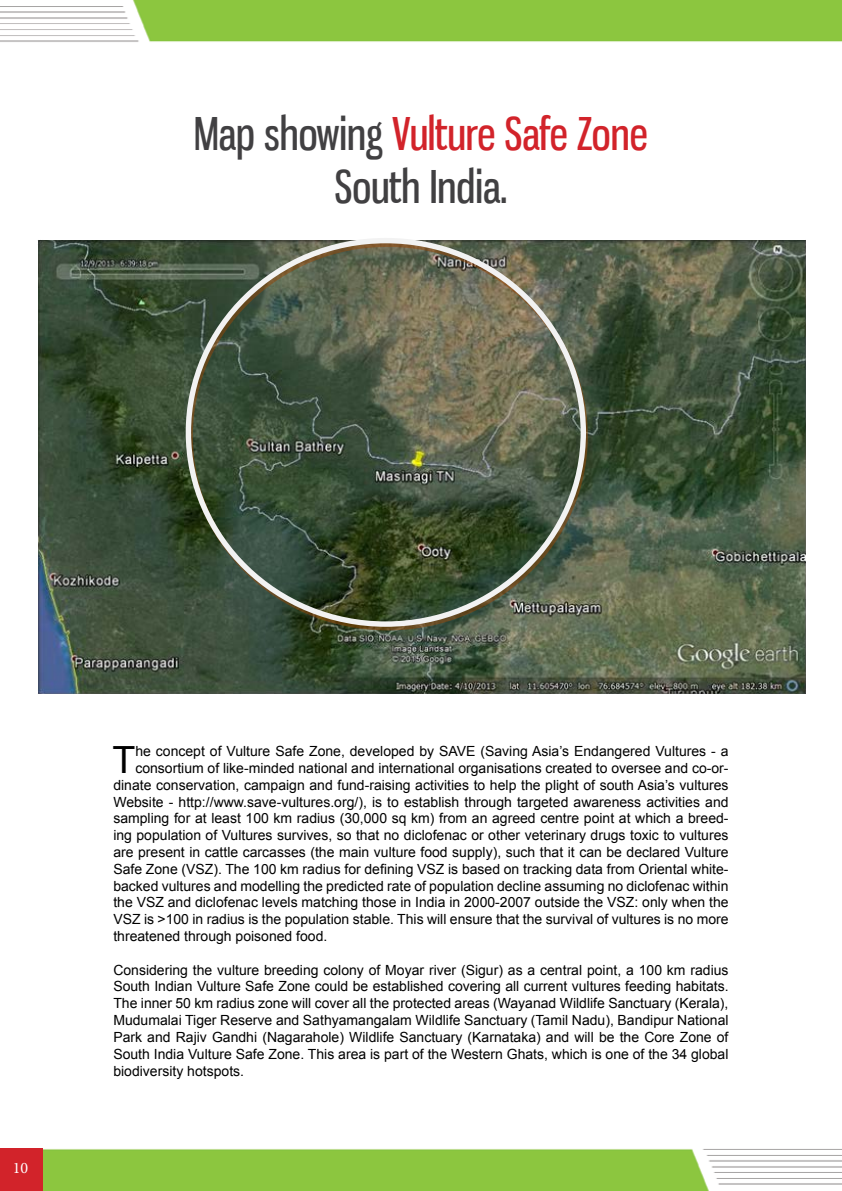
<style>
.page{position:relative;width:842px;height:1191px;background:#fff}
.page>*{position:absolute;margin:0;border:0;box-sizing:border-box;transform-origin:0 0}
.t1{font:44px/52.8px "Gnuolane Rg";color:#414042;text-align:center}
.t2{font:37.5px "Arial";color:#000}
.t3{font:16px "Minion Pro";color:#fff}
.t4{font:14px/16.8px "Arial";color:#000;text-align:justify}
.s1{color:#d2232a}
</style>
<div class="page">
<img style="left:0;top:0;width:841px;height:1191px">
<img style="left:38px;top:239px;width:768px;height:455px">
<div style="left:0;top:1148px;width:43px;height:43px;background:#d2232a"></div>
<hr style="left:841px;top:0;width:1px;height:1191px;background:#dff3fd">
<h1 class="t1" style="left:194px;top:108px;width:455px">Map showing <span class="s1">Vulture Safe Zone<br></span>South India.</h1>
<p class="t3" style="left:13px;top:1157px;width:17px">10</p>
<h2 class="t2" style="left:113px;top:734px;width:24px">T</h2>
<p class="t4" style="left:135px;top:743px;width:595px">he concept of Vulture Safe Zone, developed by SAVE (Saving Asia’s Endangered Vultures - a</p>
<p class="t4" style="left:135px;top:759px;width:595px">consortium of like-minded national and international organisations created to oversee and co-or-</p>
<p class="t4" style="left:113px;top:776px;width:617px">dinate conservation, campaign and fund-raising activities to help the plight of south Asia’s vultures</p>
<p class="t4" style="left:113px;top:793px;width:617px">Website - http://www.save-vultures.org/), is to establish through targeted awareness activities and</p>
<p class="t4" style="left:113px;top:810px;width:617px">sampling for at least 100 km radius (30,000 sq km) from an agreed centre point at which a breed-</p>
<p class="t4" style="left:113px;top:827px;width:617px">ing population of Vultures survives, so that no diclofenac or other veterinary drugs toxic to vultures</p>
<p class="t4" style="left:113px;top:843px;width:617px">are present in cattle carcasses (the main vulture food supply), such that it can be declared Vulture</p>
<p class="t4" style="left:113px;top:860px;width:617px">Safe Zone (VSZ). The 100 km radius for defining VSZ is based on tracking data from Oriental white-</p>
<p class="t4" style="left:113px;top:877px;width:617px">backed vultures and modelling the predicted rate of population decline assuming no diclofenac within</p>
<p class="t4" style="left:113px;top:894px;width:617px">the VSZ and diclofenac levels matching those in India in 2000-2007 outside the VSZ: only when the</p>
<p class="t4" style="left:113px;top:911px;width:617px">VSZ is &gt;100 in radius is the population stable. This will ensure that the survival of vultures is no more</p>
<p class="t4" style="left:113px;top:927px;width:216px">threatened through poisoned food.</p>
<p class="t4" style="left:113px;top:961px;width:617px">Considering the vulture breeding colony of Moyar river (Sigur) as a central point, a 100 km radius South Indian Vulture Safe Zone could be established covering all current vultures feeding habitats.<br>The inner 50 km radius zone will cover all the protected areas (Wayanad Wildlife Sanctuary (Kerala), Mudumalai Tiger Reserve and Sathyamangalam Wildlife Sanctuary (Tamil Nadu), Bandipur National Park and Rajiv Gandhi (Nagarahole) Wildlife Sanctuary (Karnataka) and will be the Core Zone of South India Vulture Safe Zone. This area is part of the Western Ghats, which is one of the 34 global biodiversity hotspots.</p>
</div>
